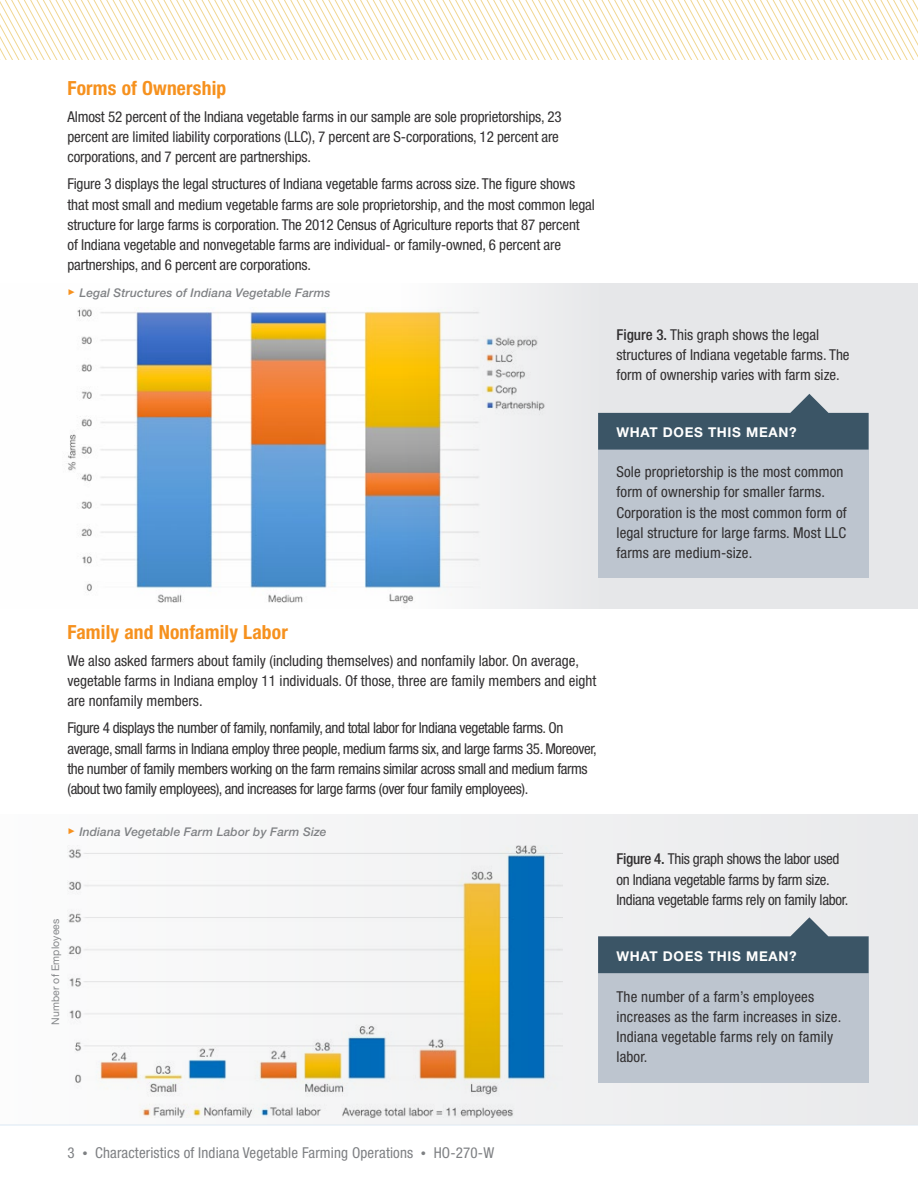
<style>
.page{position:relative;width:918px;height:1188px;background:#fff}
.page>*{position:absolute;margin:0;border:0;box-sizing:border-box;transform-origin:0 0}
.subhead_2{font:700 condensed 19.5px "Helvetica Neue LT Std";letter-spacing:.01em;color:#f6911e}
.Body_text{font:condensed 15px/20.2px "Helvetica Neue LT Std";letter-spacing:-.01em;color:#312f30}
.Body_text-2{font:condensed 15px/20.2px "Helvetica Neue LT Std";letter-spacing:.01em;color:#312f30}
.t1{font:condensed 15px "Helvetica Neue LT Std";letter-spacing:.01em;color:#7e8083}
.Box_heading{font:700 13.5px "Helvetica Neue LT Std";letter-spacing:.05em;color:#fff}
.t2{font:italic 500 12px "Helvetica Neue LT Std";letter-spacing:.01em;color:#808285}
.t3{font:10.5px "Helvetica Neue LT Std";letter-spacing:.01em;color:#86888b}
.s1{font-weight:500}
.s2{font-size:10.5px}
</style>
<div class="page">
<svg style="left:0;top:0;width:918px;height:59px"></svg>
<hr style="left:0;top:1125px;width:918px;height:1px;background:#dae8f4">
<div style="left:0;top:814px;width:918px;height:311px;background:#eff0f1"></div>
<div style="left:0;top:284px;width:918px;height:325px;background:linear-gradient(to right,#fff,#e2e3e5)"></div>
<div style="left:598px;top:413px;width:271px;height:165px;background:#bdc5cf"></div>
<div style="left:598px;top:936px;width:271px;height:147px;background:#bdc5cf"></div>
<svg style="left:598px;top:394px;width:271px;height:56px"></svg>
<svg style="left:598px;top:917px;width:271px;height:56px"></svg>
<img style="left:63px;top:308px;width:485px;height:301px">
<img style="left:68px;top:846px;width:494px;height:272px">
<p class="subhead_2" style="left:68px;top:76px;width:160px">Forms of Ownership</p>
<p class="Body_text" style="left:68px;top:106px;width:496px">Almost 52 percent of the Indiana vegetable farms in our sample are sole proprietorships, 23 percent are limited liability corporations (LLC), 7 percent are S-corporations, 12 percent are corporations, and 7 percent are partnerships.</p>
<p class="Body_text" style="left:68px;top:174px;width:529px">Figure 3 displays the legal structures of Indiana vegetable farms across size. The figure shows that most small and medium vegetable farms are sole proprietorship, and the most common legal structure for large farms is corporation. The 2012 Census of Agriculture reports that 87 percent<br>of Indiana vegetable and nonvegetable farms are individual- or family-owned, 6 percent are partnerships, and 6 percent are corporations.</p>
<p class="t2" style="left:68px;top:286px;width:265px"><sup>►</sup> Legal Structures of Indiana Vegetable Farms</p>
<p class="Body_text" style="left:616px;top:324px;width:235px"><span class="s1">Figure 3.</span> This graph shows the legal structures of Indiana vegetable farms. The form of ownership varies with farm size.</p>
<p class="Box_heading" style="left:616px;top:423px;width:182px">WHAT DOES THIS MEAN?</p>
<p class="Body_text-2" style="left:616px;top:461px;width:232px">Sole proprietorship is the most common form of ownership for smaller farms.<br>Corporation is the most common form of legal structure for large farms. Most LLC farms are medium-size.</p>
<p class="subhead_2" style="left:68px;top:620px;width:222px">Family and Nonfamily Labor</p>
<p class="Body_text" style="left:68px;top:650px;width:530px">We also asked farmers about family (including themselves) and nonfamily labor. On average, vegetable farms in Indiana employ 11 individuals. Of those, three are family members and eight are nonfamily members.</p>
<p class="Body_text" style="left:68px;top:718px;width:531px">Figure 4 displays the number of family, nonfamily, and total labor for Indiana vegetable farms. On average, small farms in Indiana employ three people, medium farms six, and large farms 35. Moreover, the number of family members working on the farm remains similar across small and medium farms (about two family employees), and increases for large farms (over four family employees).</p>
<p class="t2" style="left:68px;top:825px;width:261px"><sup>►</sup> Indiana Vegetable Farm Labor by Farm Size</p>
<p class="t3" style="left:49px;top:1025px;width:108px;rotate:-90deg">Number of Employees</p>
<p class="Body_text" style="left:616px;top:849px;width:233px"><span class="s1">Figure 4.</span> This graph shows the labor used on Indiana vegetable farms by farm size.<br>Indiana vegetable farms rely on family labor.</p>
<p class="Box_heading" style="left:616px;top:948px;width:182px">WHAT DOES THIS MEAN?</p>
<p class="Body_text-2" style="left:616px;top:986px;width:226px">The number of a farm’s employees increases as the farm increases in size.<br>Indiana vegetable farms rely on family labor.</p>
<p class="t1" style="left:68px;top:1144px;width:428px">3 <span class="s2">•</span> Characteristics of Indiana Vegetable Farming Operations <span class="s2">•</span> HO-270-W</p>
</div>
